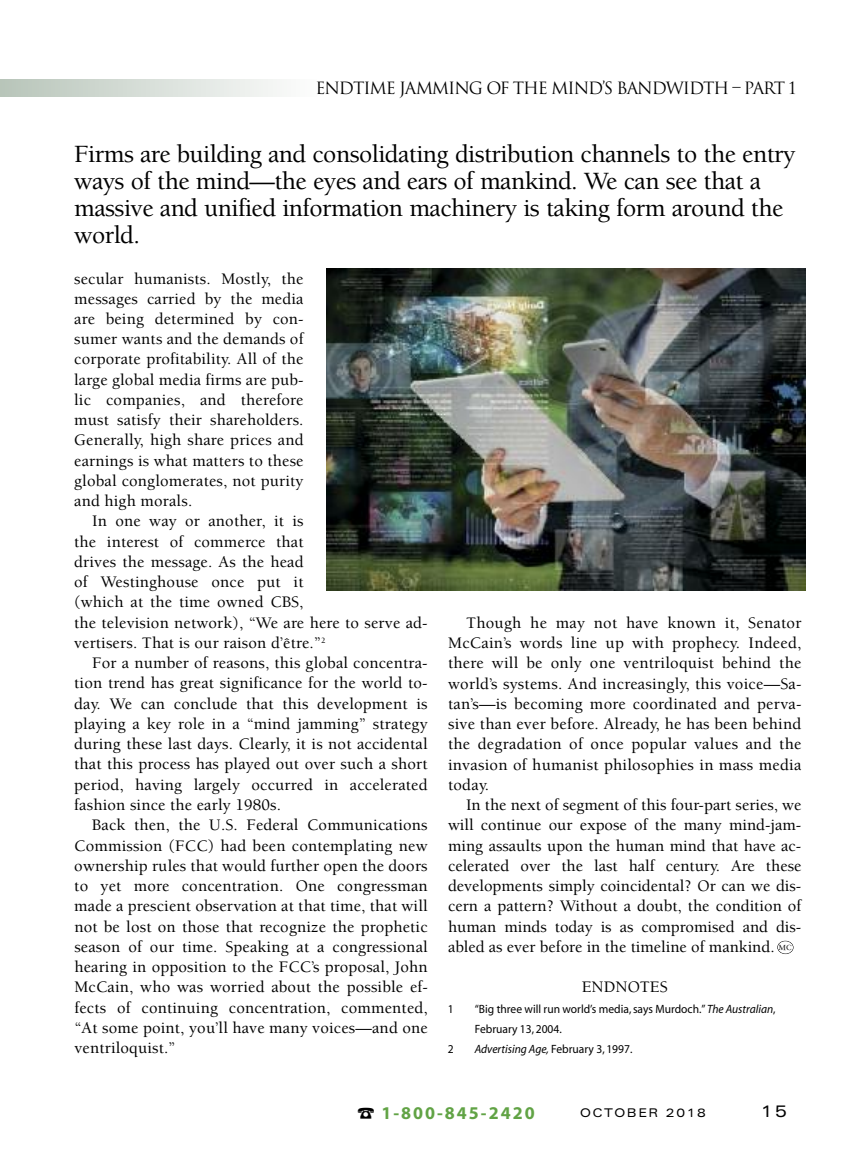
<style>
.page{position:relative;width:864px;height:1161px;background:#fff}
.page>*{position:absolute;margin:0;border:0;box-sizing:border-box;transform-origin:0 0}
.t1{font:500 25.5px/27px "Berkeley";letter-spacing:-.02em;color:#000}
.t2{font:700 18px "Myriad";letter-spacing:.11em;color:#61a345}
.t3{font:500 16.5px/20.2px "Berkeley";letter-spacing:.01em;color:#000;text-align:justify}
.t4{font:16.5px "Trajan";letter-spacing:-.065em;color:#000}
.t5{font:expanded 16.5px "Zurich BT";color:#000}
.t6{font:12px/20.2px "Myriad";color:#000;scale:.96 1}
.t7{font:italic 12px "Myriad";color:#000;scale:.96 1}
.t8{font:expanded 12px "Zurich BT";letter-spacing:.145em;color:#000}
.s1{font-style:italic}
.s2{font-style:normal}
</style>
<div class="page">
<div style="left:0;top:80px;width:316px;height:16px;background:linear-gradient(to right,#b7c5b9,#fdfdfd)"></div>
<img style="left:326px;top:269px;width:479px;height:322px">
<div style="left:777px;top:941px;width:17px;height:13px;border:1px solid #000;border-radius:50%"></div>
<p class="t4" style="left:315px;top:78px;width:482px">ENDTIME JAMMING OF THE MIND’S BANDWIDTH – PART 1</p>
<h1 class="t1" style="left:74px;top:143px;width:723px">Firms are building and consolidating distribution channels to the entry ways of the mind—the eyes and ears of mankind. We can see that a massive and unified information machinery is taking form around the world.</h1>
<p class="t3" style="left:74px;top:270px;width:231px">secular humanists. Mostly, the messages carried by the media are being determined by con&shy;sumer wants and the demands of corporate profitability. All of the large global media firms are pub&shy;lic companies, and therefore must satisfy their shareholders.<br>Generally, high share prices and earnings is what matters to these global conglomerates, not purity and high morals.</p>
<p class="t3" style="left:74px;top:513px;width:355px;text-align:left;text-indent:18px">In one way or another, it is<br>the interest of commerce that<br>drives the message. As the head<br>of Westinghouse once put it<br>(which at the time owned CBS,<br>the television network), “We are here to serve ad&shy;vertisers. That is our raison d’être.”<sup>2</sup></p>
<p class="t3" style="left:74px;top:654px;width:355px;text-indent:18px">For a number of reasons, this global concentra&shy;tion trend has great significance for the world to&shy;day. We can conclude that this development is playing a key role in a “mind jamming” strategy during these last days. Clearly, it is not accidental that this process has played out over such a short period, having largely occurred in accelerated fashion since the early 1980s.</p>
<p class="t3" style="left:74px;top:816px;width:355px;text-indent:18px">Back then, the U.S. Federal Communications Commission (FCC) had been contemplating new ownership rules that would further open the doors to yet more concentration. One congressman made a prescient observation at that time, that will not be lost on those that recognize the prophetic season of our time. Speaking at a congressional hearing in opposition to the FCC’s proposal, John McCain, who was worried about the possible ef&shy;fects of continuing concentration, commented, “At some point, you’ll have many voices—and one ventriloquist.”</p>
<p class="t3" style="left:448px;top:614px;width:355px;text-indent:18px">Though he may not have known it, Senator McCain’s words line up with prophecy. Indeed, there will be only one ventriloquist behind the world’s systems. And increasingly, this voice—Sa&shy;tan’s—is becoming more coordinated and perva&shy;sive than ever before. Already, he has been behind the degradation of once popular values and the invasion of humanist philosophies in mass media today.</p>
<p class="t3" style="left:448px;top:796px;width:355px;text-indent:18px">In the next of segment of this four-part series, we will continue our expose of the many mind-jam&shy;ming assaults upon the human mind that have ac&shy;celerated over the last half century. Are these developments simply coincidental? Or can we dis&shy;cern a pattern? Without a doubt, the condition of human minds today is as compromised and dis&shy;abled as ever before in the timeline of mankind.</p>
<p class="t3" style="left:582px;top:978px;width:87px">ENDNOTES</p>
<p class="t6" style="left:448px;top:999px;width:8px">1</p>
<p class="t6" style="left:475px;top:999px;width:315px">“Big three will run world’s media,says Murdoch.”<span class="s1">The Australian</span>,<br>February 13, 2004.</p>
<p class="t6" style="left:448px;top:1040px;width:8px">2</p>
<p class="t7" style="left:475px;top:1044px;width:166px">Advertising Age, <span class="s2">February 3, 1997.</span></p>
<p class="t2" style="left:381px;top:1106px;width:155px">1-800-845-2420</p>
<p class="t8" style="left:580px;top:1108px;width:127px">OCTOBER 2018</p>
<p class="t5" style="left:761px;top:1105px;width:28px">15</p>
</div>
